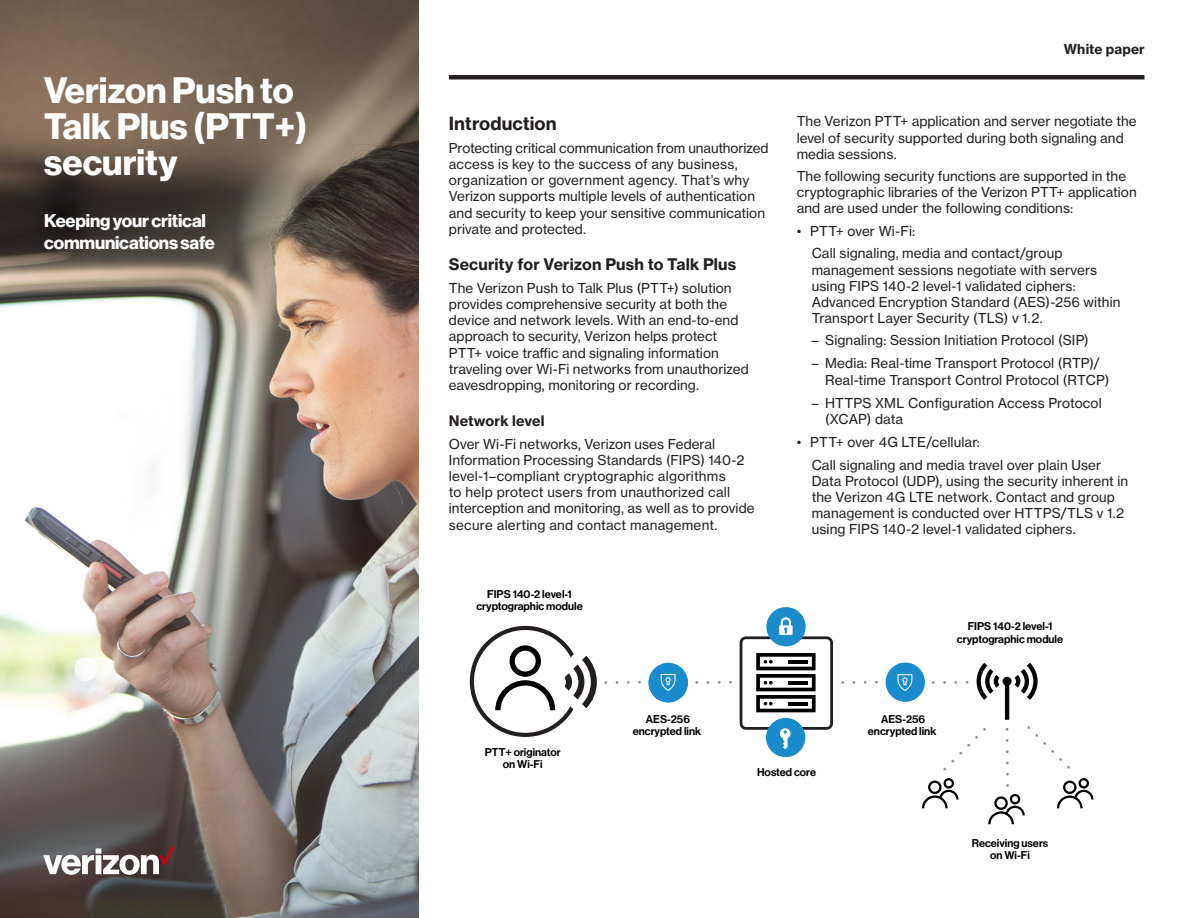
<style>
.page{position:relative;width:1188px;height:918px;background:#fff}
.page>*{position:absolute;margin:0;border:0;box-sizing:border-box;transform-origin:0 0}
.Title_headline_white{font:36px/36px "N Haas Grotesk DS Std 75 Bd";color:#fff}
.Title_Subhead_white{font:18px/21.6px "N Haas Grotesk DS Std 75 Bd";letter-spacing:-.01em;color:#fff}
.Subhead_1{font:18px "N Haas Grotesk TX Std 75 Bd";letter-spacing:.005em;color:#231f20}
.Subhead_2{font:15.75px "N Haas Grotesk TX Std 75 Bd";letter-spacing:.005em;color:#231f20}
.Subhead_3{font:14.25px "N Haas Grotesk TX Std 75 Bd";letter-spacing:.005em;color:#231f20}
.Body_copy{font:13.5px/16.2px "N Haas Grotesk TX Std 55 Rg";letter-spacing:.005em;color:#231f20}
.Body_copy_indent{font:13.5px/16.2px "N Haas Grotesk TX Std 55 Rg";letter-spacing:.01em;color:#231f20}
.t1{font:13.5px "N Haas Grotesk TX Std 75 Bd";letter-spacing:.01em;color:#231f20}
.t2{font:11.1px/12.5px "N Haas Grotesk DS Std 65 Md";color:#000;text-align:center}
</style>
<div class="page">
<img style="left:0;top:0;width:419px;height:918px">
<div style="left:449px;top:75px;width:695px;height:5px;background:#231f20"></div>
<svg style="left:43px;top:846px;width:132px;height:29px"></svg>
<div style="left:740px;top:636px;width:93px;height:94px;border:3px solid #231f20;border-radius:5px"></div>
<svg style="left:756px;top:653px;width:60px;height:59px"></svg>
<div style="left:886px;top:663px;width:39px;height:39px;background:#1a8bcc;border-radius:50%"></div>
<svg style="left:1057px;top:778px;width:37px;height:30px"></svg>
<svg style="left:922px;top:778px;width:37px;height:30px"></svg>
<div style="left:470px;top:626px;width:111px;height:111px;border:4px solid #231f20;border-radius:50%"></div>
<svg style="left:943px;top:728px;width:43px;height:43px"></svg>
<svg style="left:1027px;top:726px;width:43px;height:43px"></svg>
<svg style="left:1006px;top:728px;width:3px;height:59px"></svg>
<svg style="left:988px;top:794px;width:37px;height:30px"></svg>
<div style="left:1003px;top:677px;width:9px;height:9px;background:#000;border-radius:50%"></div>
<hr style="left:1005px;top:681px;width:4px;height:39px;background:#000">
<svg style="left:1010px;top:663px;width:28px;height:37px"></svg>
<svg style="left:976px;top:662px;width:28px;height:38px"></svg>
<div style="left:766px;top:607px;width:40px;height:39px;background:#1a8bcc;border-radius:50%"></div>
<svg style="left:779px;top:617px;width:14px;height:18px"></svg>
<div style="left:766px;top:718px;width:39px;height:39px;background:#1a8bcc;border-radius:50%"></div>
<svg style="left:780px;top:728px;width:11px;height:21px"></svg>
<svg style="left:695px;top:681px;width:35px;height:3px"></svg>
<svg style="left:841px;top:681px;width:35px;height:3px"></svg>
<svg style="left:932px;top:681px;width:35px;height:3px"></svg>
<svg style="left:649px;top:663px;width:39px;height:40px"></svg>
<div style="left:649px;top:663px;width:39px;height:39px;background:#1a8bcc;border-radius:50%"></div>
<svg style="left:660px;top:674px;width:16px;height:17px"></svg>
<svg style="left:898px;top:674px;width:14px;height:17px"></svg>
<svg style="left:495px;top:629px;width:145px;height:106px"></svg>
<p class="Title_headline_white" style="left:44px;top:73px;width:265px">Verizon Push to<br>Talk Plus (PTT+) security</p>
<p class="Title_Subhead_white" style="left:44px;top:211px;width:172px">Keeping your critical communications safe</p>
<p class="Subhead_1" style="left:449px;top:112px;width:109px">Introduction</p>
<p class="Body_copy" style="left:449px;top:140px;width:321px">Protecting critical communication from unauthorized access is key to the success of any business, organization or government agency. That’s why Verizon supports multiple levels of authentication and security to keep your sensitive communication private and protected.</p>
<p class="Subhead_2" style="left:449px;top:254px;width:289px">Security for Verizon Push to Talk Plus</p>
<p class="Body_copy" style="left:449px;top:280px;width:302px">The Verizon Push to Talk Plus (PTT+) solution provides comprehensive security at both the device and network levels. With an end-to-end approach to security, Verizon helps protect PTT+ voice traffic and signaling information traveling over Wi-Fi networks from unauthorized eavesdropping, monitoring or recording.</p>
<p class="Subhead_3" style="left:449px;top:411px;width:97px">Network level</p>
<p class="Body_copy" style="left:449px;top:436px;width:307px">Over Wi-Fi networks, Verizon uses Federal Information Processing Standards (FIPS) 140-2 level-1–compliant cryptographic algorithms<br>to help protect users from unauthorized call interception and monitoring, as well as to provide secure alerting and contact management.</p>
<p class="t2" style="left:476px;top:588px;width:108px">FIPS 140-2 level-1 cryptographic module</p>
<p class="t1" style="left:1064px;top:40px;width:83px">White paper</p>
<p class="Body_copy" style="left:797px;top:113px;width:341px">The Verizon PTT+ application and server negotiate the level of security supported during both signaling and media sessions.</p>
<p class="Body_copy" style="left:797px;top:168px;width:342px">The following security functions are supported in the cryptographic libraries of the Verizon PTT+ application and are used under the following conditions:</p>
<p class="Body_copy" style="left:797px;top:222px;width:120px">• PTT+ over Wi-Fi:</p>
<p class="Body_copy_indent" style="left:812px;top:245px;width:310px">Call signaling, media and contact/group management sessions negotiate with servers using FIPS 140-2 level-1 validated ciphers:<br>Advanced Encryption Standard (AES)-256 within Transport Layer Security (TLS) v 1.2.</p>
<p class="Body_copy" style="left:812px;top:332px;width:279px">– Signaling: Session Initiation Protocol (SIP)</p>
<p class="Body_copy" style="left:825px;top:355px;width:286px;text-indent:-14px">– Media: Real-time Transport Protocol (RTP)/<br>Real-time Transport Control Protocol (RTCP)</p>
<p class="Body_copy" style="left:825px;top:395px;width:278px;text-indent:-14px">– HTTPS XML Configuration Access Protocol (XCAP) data</p>
<p class="Body_copy" style="left:797px;top:434px;width:185px">• PTT+ over 4G LTE/cellular:</p>
<p class="Body_copy_indent" style="left:812px;top:457px;width:318px">Call signaling and media travel over plain User Data Protocol (UDP), using the security inherent in the Verizon 4G LTE network. Contact and group management is conducted over HTTPS/TLS v 1.2 using FIPS 140-2 level-1 validated ciphers.</p>
<p class="t2" style="left:957px;top:621px;width:108px">FIPS 140-2 level-1 cryptographic module</p>
<p class="t2" style="left:485px;top:746px;width:78px">PTT+ originator on Wi-Fi</p>
<p class="t2" style="left:633px;top:713px;width:70px">AES-256 encrypted link</p>
<p class="t2" style="left:868px;top:713px;width:70px">AES-256 encrypted link</p>
<p class="t2" style="left:757px;top:766px;width:60px">Hosted core</p>
<p class="t2" style="left:972px;top:837px;width:78px">Receiving users on Wi-Fi</p>
</div>
